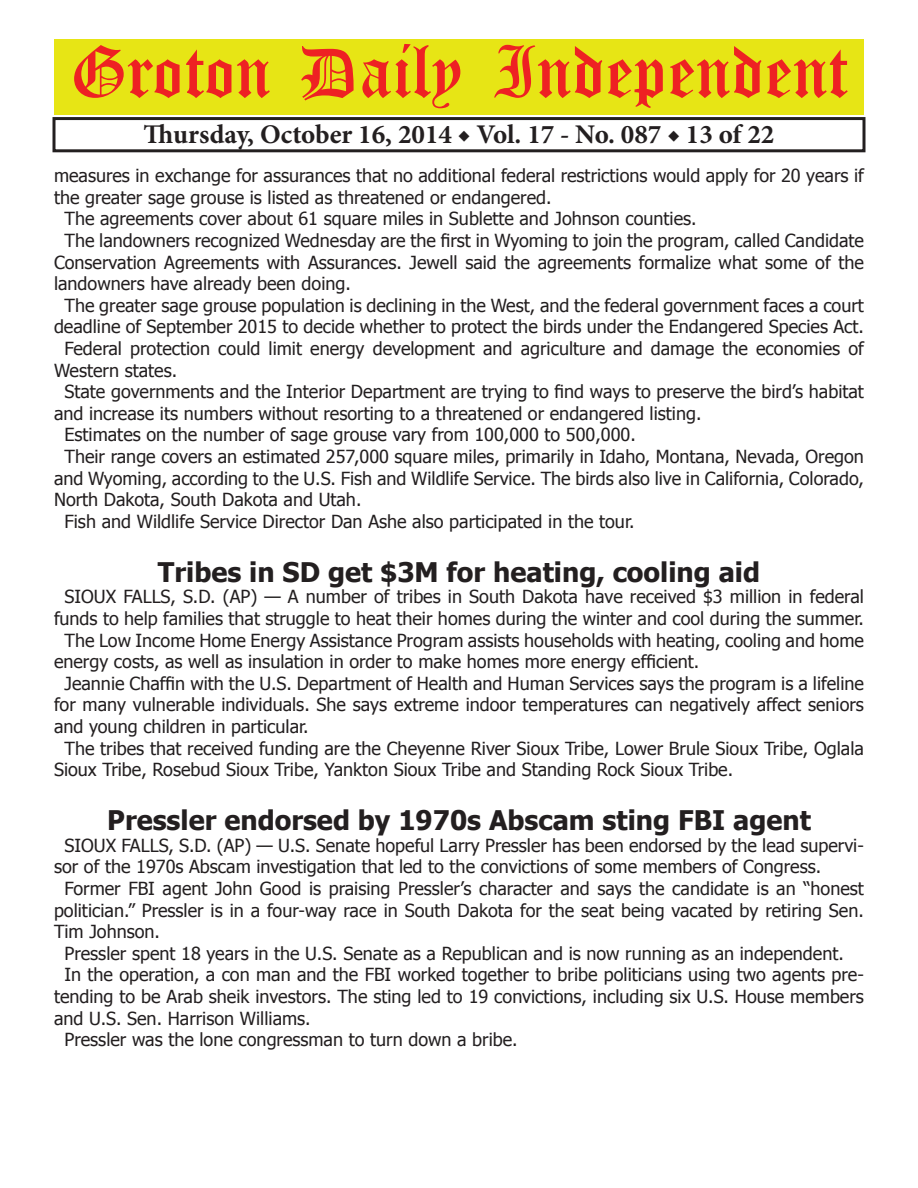
<style>
.page{position:relative;width:918px;height:1188px;background:#fff}
.page>*{position:absolute;margin:0;border:0;box-sizing:border-box;transform-origin:0 0}
.t1{font:54px "Old English Five";color:#ee2123}
.t2{font:700 27px "Tahoma";color:#231f20}
.t3{font:700 27px "Minion Pro";color:#231f20}
.t4{font:18px "Tahoma";color:#231f20}
</style>
<div class="page">
<div style="left:52px;top:117px;width:814px;height:35px;border:3px solid #231f20"></div>
<div style="left:54px;top:40px;width:810px;height:75px;background:#e7e515"></div>
<h1 class="t1" style="left:70px;top:47px;width:779px">Groton Daily Independent</h1>
<h2 class="t3" style="left:144px;top:116px;width:632px">Thursday, October 16, 2014 ◆ Vol. 17 - No. 087 ◆ 13 of 22</h2>
<p class="t4" style="left:54px;top:164px;width:811px">measures in exchange for assurances that no additional federal restrictions would apply for 20 years if</p>
<p class="t4" style="left:54px;top:185px;width:499px">the greater sage grouse is listed as threatened or endangered.</p>
<p class="t4" style="left:64px;top:207px;width:634px">The agreements cover about 61 square miles in Sublette and Johnson counties.</p>
<p class="t4" style="left:64px;top:228px;width:801px">The landowners recognized Wednesday are the first in Wyoming to join the program, called Candidate</p>
<p class="t4" style="left:54px;top:250px;width:812px">Conservation Agreements with Assurances. Jewell said the agreements formalize what some of the</p>
<p class="t4" style="left:54px;top:272px;width:298px">landowners have already been doing.</p>
<p class="t4" style="left:64px;top:293px;width:801px">The greater sage grouse population is declining in the West, and the federal government faces a court</p>
<p class="t4" style="left:54px;top:315px;width:811px">deadline of September 2015 to decide whether to protect the birds under the Endangered Species Act.</p>
<p class="t4" style="left:64px;top:336px;width:801px">Federal protection could limit energy development and agriculture and damage the economies of</p>
<p class="t4" style="left:54px;top:358px;width:125px">Western states.</p>
<p class="t4" style="left:64px;top:380px;width:801px">State governments and the Interior Department are trying to find ways to preserve the bird’s habitat</p>
<p class="t4" style="left:54px;top:401px;width:649px">and increase its numbers without resorting to a threatened or endangered listing.</p>
<p class="t4" style="left:64px;top:423px;width:573px">Estimates on the number of sage grouse vary from 100,000 to 500,000.</p>
<p class="t4" style="left:64px;top:444px;width:801px">Their range covers an estimated 257,000 square miles, primarily in Idaho, Montana, Nevada, Oregon</p>
<p class="t4" style="left:54px;top:466px;width:811px">and Wyoming, according to the U.S. Fish and Wildlife Service. The birds also live in California, Colorado,</p>
<p class="t4" style="left:54px;top:488px;width:309px">North Dakota, South Dakota and Utah.</p>
<p class="t4" style="left:64px;top:509px;width:571px">Fish and Wildlife Service Director Dan Ashe also participated in the tour.</p>
<h2 class="t2" style="left:158px;top:553px;width:604px">Tribes in SD get $3M for heating, cooling aid</h2>
<p class="t4" style="left:64px;top:585px;width:801px">SIOUX FALLS, S.D. (AP) — A number of tribes in South Dakota have received $3 million in federal</p>
<p class="t4" style="left:54px;top:606px;width:811px">funds to help families that struggle to heat their homes during the winter and cool during the summer.</p>
<p class="t4" style="left:64px;top:628px;width:801px">The Low Income Home Energy Assistance Program assists households with heating, cooling and home</p>
<p class="t4" style="left:54px;top:650px;width:647px">energy costs, as well as insulation in order to make homes more energy efficient.</p>
<p class="t4" style="left:64px;top:671px;width:801px">Jeannie Chaffin with the U.S. Department of Health and Human Services says the program is a lifeline</p>
<p class="t4" style="left:54px;top:693px;width:811px">for many vulnerable individuals. She says extreme indoor temperatures can negatively affect seniors</p>
<p class="t4" style="left:54px;top:714px;width:256px">and young children in particular.</p>
<p class="t4" style="left:64px;top:736px;width:801px">The tribes that received funding are the Cheyenne River Sioux Tribe, Lower Brule Sioux Tribe, Oglala</p>
<p class="t4" style="left:54px;top:758px;width:681px">Sioux Tribe, Rosebud Sioux Tribe, Yankton Sioux Tribe and Standing Rock Sioux Tribe.</p>
<h2 class="t2" style="left:107px;top:801px;width:705px">Pressler endorsed by 1970s Abscam sting FBI agent</h2>
<p class="t4" style="left:64px;top:833px;width:801px">SIOUX FALLS, S.D. (AP) — U.S. Senate hopeful Larry Pressler has been endorsed by the lead supervi-</p>
<p class="t4" style="left:54px;top:855px;width:769px">sor of the 1970s Abscam investigation that led to the convictions of some members of Congress.</p>
<p class="t4" style="left:64px;top:876px;width:801px">Former FBI agent John Good is praising Pressler’s character and says the candidate is an “honest</p>
<p class="t4" style="left:54px;top:898px;width:811px">politician.” Pressler is in a four-way race in South Dakota for the seat being vacated by retiring Sen.</p>
<p class="t4" style="left:54px;top:920px;width:108px">Tim Johnson.</p>
<p class="t4" style="left:64px;top:941px;width:781px">Pressler spent 18 years in the U.S. Senate as a Republican and is now running as an independent.</p>
<p class="t4" style="left:64px;top:963px;width:801px">In the operation, a con man and the FBI worked together to bribe politicians using two agents pre-</p>
<p class="t4" style="left:54px;top:984px;width:811px">tending to be Arab sheik investors. The sting led to 19 convictions, including six U.S. House members</p>
<p class="t4" style="left:54px;top:1006px;width:258px">and U.S. Sen. Harrison Williams.</p>
<p class="t4" style="left:64px;top:1028px;width:455px">Pressler was the lone congressman to turn down a bribe.</p>
</div>
